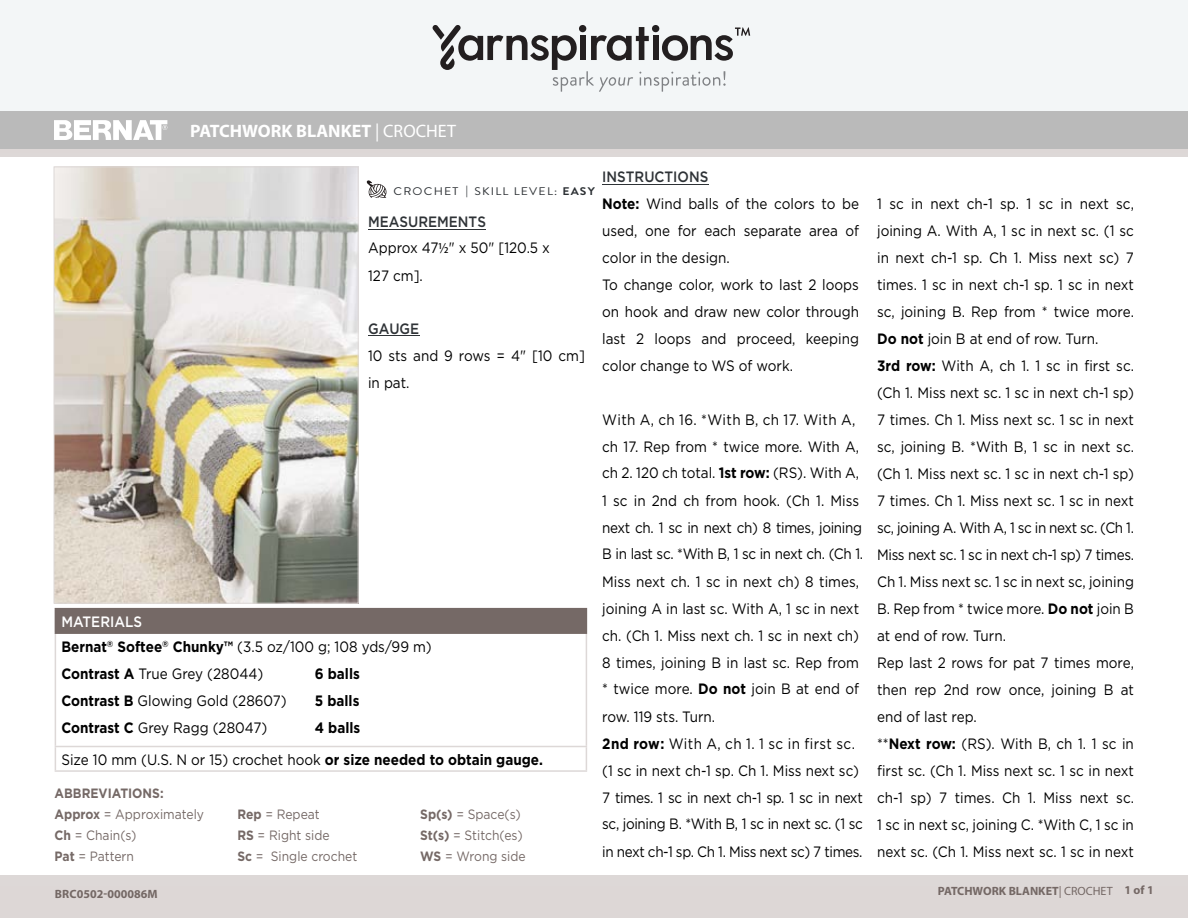
<style>
.page{position:relative;width:1188px;height:918px;background:#fff}
.page>*{position:absolute;margin:0;border:0;box-sizing:border-box;transform-origin:0 0}
.Body{font:700 18px "Myriad Pro";color:#fff}
.t1{font:500 18px "Gotham";color:#fff;scale:.9 1}
.t2{font:15px/27px "Gotham";color:#000;scale:.9 1}
.t3{font:15px/25.3px "Gotham";letter-spacing:-.025em;color:#000;scale:.9 1}
.t4{font:700 15px/32.2px "Gotham";color:#000;scale:.9 1}
.t5{font:700 15px "Myriad Pro";letter-spacing:.02em;color:#fff}
.t6{font:13.5px/21px "Gotham";color:#756966;scale:.9 1}
.t7{font:700 13.5px "Gotham";color:#756966;scale:.9 1}
.Body-2{font:700 12px "Myriad Pro";letter-spacing:.005em;color:#746865}
.t8{font:12px "Gotham";color:#756966;scale:.9 1}
.t9{font:700 12px "Gotham";color:#756966;scale:.9 1}
.t10{font:11.1px "Brandon Grotesque";letter-spacing:.1em;color:#2c3034;scale:1.1 1}
.s1{font-weight:400}
.s2{font-weight:500;color:#2e3236}
.s3{font-weight:700}
.s4{font-family:"Myriad Pro"}
.s5{font-weight:500;color:#fff}
</style>
<div class="page">
<div style="left:0;top:875px;width:1188px;height:43px;background:#ddd7d6"></div>
<div style="left:0;top:149px;width:1188px;height:9px;background:#ddd7d6"></div>
<div style="left:0;top:111px;width:1188px;height:38px;background:#bababa"></div>
<svg style="left:54px;top:120px;width:113px;height:20px"></svg>
<div style="left:0;top:0;width:1188px;height:111px;background:#f3f6f7"></div>
<svg style="left:433px;top:25px;width:318px;height:67px"></svg>
<div style="left:1px;top:153px;width:1187px;height:732px;background:#ddd8d7"></div>
<div style="left:0;top:157px;width:1188px;height:717px;background:#fff"></div>
<hr style="left:602px;top:184px;width:106px;height:1px;background:#2e3236">
<div style="left:55px;top:609px;width:531px;height:24px;background:#756966"></div>
<svg style="left:586px;top:609px;width:1px;height:23px"></svg>
<hr style="left:55px;top:608px;width:532px;height:1px;background:#756966">
<hr style="left:55px;top:634px;width:1px;height:112px;background:#ddd8d7">
<hr style="left:586px;top:634px;width:1px;height:112px;background:#ddd8d7">
<hr style="left:55px;top:632px;width:532px;height:2px;background:#756966">
<svg style="left:55px;top:747px;width:1px;height:23px"></svg>
<svg style="left:586px;top:747px;width:1px;height:23px"></svg>
<hr style="left:55px;top:746px;width:532px;height:1px;background:#ddd8d7">
<hr style="left:55px;top:770px;width:532px;height:2px;background:#ddd8d7">
<hr style="left:368px;top:335px;width:51px;height:1px;background:#2e3236">
<hr style="left:368px;top:229px;width:118px;height:1px;background:#2e3236">
<img style="left:56px;top:169px;width:301px;height:433px">
<div style="left:54px;top:167px;width:305px;height:437px;border:1px solid #ddd8d7"></div>
<svg style="left:367px;top:180px;width:19px;height:18px"></svg>
<p class="t1" style="left:187px;top:119px;width:170px">Patchwork Blanket</p>
<p class="Body" style="left:190px;top:120px;width:268px">PATCHWORK BLANKET <span class="s1">| CROCHET</span></p>
<p class="t5" style="left:181px;top:121px;width:230px">PATCHWORK BLANKET <span class="s1">| CROCHET</span></p>
<p class="t2" style="left:602px;top:163px;width:287px"><span class="s2">INSTRUCTIONS<br></span><span class="s3">Note:</span> Wind balls of the colors to be used, one for each separate area of color in the design.<br>To change color, work to last 2 loops on hook and draw new color through last 2 loops and proceed, keeping color change to WS of work.</p>
<p class="t10" style="left:394px;top:183px;width:184px">CROCHET <span class="s3">|</span> SKILL LEVEL: <span class="s3">EASY</span></p>
<p class="t2" style="left:368px;top:208px;width:204px"><span class="s2">MEASUREMENTS<br></span>Approx 47<span class="s4">½</span>" x 50" [120.5 x<br>127 cm].</p>
<p class="t2" style="left:368px;top:314px;width:243px;line-height:27.8px"><span class="s2">gAUgE<br></span>10 sts and 9 rows = 4" [10 cm]</p>
<p class="t2" style="left:368px;top:369px;width:47px">in pat.</p>
<p class="t2" style="left:61px;top:609px;width:413px;line-height:24.6px"><span class="s5">MATERIALS<br></span><span class="s3">Bernat</span><sup>®</sup> <span class="s3">Softee</span><sup>®</sup> <span class="s3">Chunky™</span> (3.5 oz/100 g; 108 yds/99 m)</p>
<p class="t2" style="left:61px;top:660px;width:226px"><span class="s3">Contrast A</span> True Grey (28044)</p>
<p class="t4" style="left:315px;top:657px;width:52px">6 balls</p>
<p class="t2" style="left:61px;top:687px;width:252px"><span class="s3">Contrast B</span> Glowing Gold (28607)</p>
<p class="t4" style="left:315px;top:684px;width:51px">5 balls</p>
<p class="t2" style="left:61px;top:714px;width:230px"><span class="s3">Contrast C</span> Grey Ragg (28047)</p>
<p class="t4" style="left:61px;top:711px;width:537px;text-indent:254px">4 balls<br><span class="s1">Size 10 mm (U.S. N or 15) crochet hook</span> or size needed to obtain gauge.</p>
<p class="t7" style="left:55px;top:786px;width:123px">ABBREVIATIONS:</p>
<p class="t6" style="left:55px;top:803px;width:168px"><span class="s3">Approx</span> = Approximately<br><span class="s3">Ch</span> = Chain(s)<br><span class="s3">Pat</span> = Pattern</p>
<p class="t6" style="left:237px;top:803px;width:135px"><span class="s3">Rep</span> = Repeat<br><span class="s3">RS</span> = Right side<br><span class="s3">Sc</span> = Single crochet</p>
<p class="t6" style="left:420px;top:804px;width:119px"><span class="s3">Sp(s)</span> = Space(s)<br><span class="s3">St(s)</span> = Stitch(es)<br><span class="s3">WS</span> = Wrong side</p>
<p class="t2" style="left:602px;top:406px;width:287px">With A, ch 16. *With B, ch 17. With A, ch 17. Rep from * twice more. With A,</p>
<p class="t2" style="left:602px;top:458px;width:287px;line-height:28.7px">ch 2. 120 ch total. <span class="s3">1st row:</span> (RS). With A,<br>1 sc in 2nd ch from hook. (Ch 1. Miss</p>
<p class="t3" style="left:602px;top:515px;width:291px">next ch. 1 sc in next ch) 8 times, joining<br>B in last sc. *With B, 1 sc in next ch. (Ch 1.</p>
<p class="t2" style="left:602px;top:568px;width:287px;text-align:justify">Miss next ch. 1 sc in next ch) 8 times, joining A in last sc. With A, 1 sc in next ch. (Ch 1. Miss next ch. 1 sc in next ch)<br>8 times, joining B in last sc. Rep from</p>
<p class="t2" style="left:602px;top:674px;width:287px;line-height:28.7px">* twice more. <span class="s3">Do not</span> join B at end of row. 119 sts. Turn.</p>
<p class="t2" style="left:602px;top:730px;width:291px"><span class="s3">2nd row:</span> With A, ch 1. 1 sc in first sc. (1 sc in next ch-1 sp. Ch 1. Miss next sc)<br>7 times. 1 sc in next ch-1 sp. 1 sc in next</p>
<p class="t3" style="left:602px;top:809px;width:291px;line-height:28.7px">sc, joining B. *With B, 1 sc in next sc. (1 sc in next ch-1 sp. Ch 1. Miss next sc) 7 times.</p>
<p class="t2" style="left:877px;top:190px;width:287px">1 sc in next ch-1 sp. 1 sc in next sc, joining A. With A, 1 sc in next sc. (1 sc in next ch-1 sp. Ch 1. Miss next sc) 7 times. 1 sc in next ch-1 sp. 1 sc in next sc, joining B. Rep from * twice more.<br><span class="s3">Do not</span> join B at end of row. Turn.<br><span class="s3">3rd row:</span> With A, ch 1. 1 sc in first sc. (Ch 1. Miss next sc. 1 sc in next ch-1 sp)<br>7 times. Ch 1. Miss next sc. 1 sc in next sc, joining B. *With B, 1 sc in next sc. (Ch 1. Miss next sc. 1 sc in next ch-1 sp)<br>7 times. Ch 1. Miss next sc. 1 sc in next sc, joining A. With A, 1 sc in next sc. (Ch 1.<br>Miss next sc. 1 sc in next ch-1 sp) 7 times.<br>Ch 1. Miss next sc. 1 sc in next sc, joining B. Rep from * twice more. <span class="s3">Do not</span> join B at end of row. Turn.<br>Rep last 2 rows for pat 7 times more, then rep 2nd row once, joining B at end of last rep.<br>**<span class="s3">Next row:</span> (RS). With B, ch 1. 1 sc in first sc. (Ch 1. Miss next sc. 1 sc in next ch-1 sp) 7 times. Ch 1. Miss next sc.<br>1 sc in next sc, joining C. *With C, 1 sc in next sc. (Ch 1. Miss next sc. 1 sc in next</p>
<p class="Body-2" style="left:55px;top:886px;width:105px">BRC0502-000086M</p>
<p class="Body-2" style="left:938px;top:884px;width:176px">PATCHWORK BLANKET<span class="s1">| CROCHET</span></p>
<p class="Body-2" style="left:1124px;top:882px;width:31px">1 of 1</p>
<p class="t8" style="left:1010px;top:884px;width:113px">Patchwork Blanket</p>
<p class="t9" style="left:1127px;top:884px;width:7px">1</p>
<p class="t9" style="left:1149px;top:884px;width:9px">2</p>
<p class="Body-2" style="left:853px;top:886px;width:283px">BUTTERFLY CROCHET DISHCLOTH <span class="s1">| CROCHET</span> 1 of 2</p>
</div>
